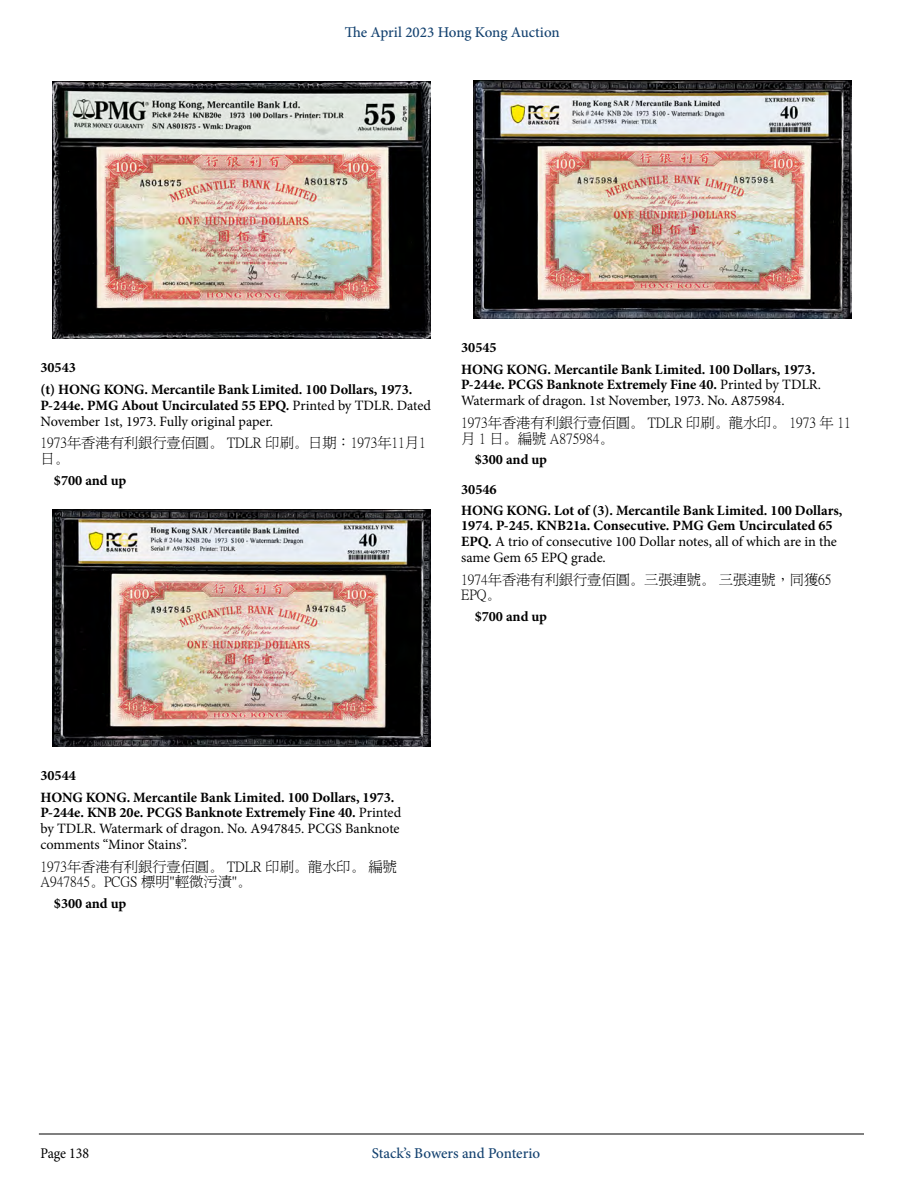
<style>
.page{position:relative;width:918px;height:1188px;background:#fff}
.page>*{position:absolute;margin:0;border:0;box-sizing:border-box;transform-origin:0 0}
.t1{font:500 15px "Minion Pro";letter-spacing:-.005em;color:#144270}
.t2{font:condensed 15px "Minion Pro";color:#000}
.Body_Regular{font:700 14.25px/15.8px "Minion Pro";letter-spacing:-.005em;color:#000}
.Body_Regular_Transla{font:14.25px/15.8px "P Ming Li U";letter-spacing:-.005em;color:#000}
.Est_Range_Regular{font:700 14.25px "Minion Pro";letter-spacing:-.005em;color:#000}
.Country{font:700 14.25px "Minion Pro";letter-spacing:-.005em;color:#000}
.Lot_Number_Internet{font:700 14.25px "Minion Pro";letter-spacing:-.005em;color:#000}
.s1{font-weight:400}
</style>
<div class="page">
<hr style="left:39px;top:1134px;width:825px;height:1px;background:#000">
<img style="left:53px;top:81px;width:378px;height:258px">
<img style="left:53px;top:509px;width:378px;height:238px">
<img style="left:474px;top:81px;width:378px;height:238px">
<p class="t1" style="left:345px;top:22px;width:217px">The April 2023 Hong Kong Auction</p>
<p class="Country" style="left:40px;top:358px;width:37px">30543</p>
<p class="Body_Regular" style="left:40px;top:381px;width:392px">(t) HONG KONG. Mercantile Bank Limited. 100 Dollars, 1973.<br>P-244e. PMG About Uncirculated 55 EPQ. <span class="s1">Printed by TDLR. Dated<br>November 1st, 1973. Fully original paper.</span></p>
<p class="Body_Regular_Transla" style="left:40px;top:435px;width:387px">1973年香港有利銀行壹佰圓。 TDLR 印刷。日期：1973年11月1日。</p>
<p class="Est_Range_Regular" style="left:54px;top:470px;width:74px">$700 and up</p>
<p class="Country" style="left:461px;top:337px;width:37px">30545</p>
<p class="Body_Regular" style="left:461px;top:361px;width:361px">HONG KONG. Mercantile Bank Limited. 100 Dollars, 1973.<br>P-244e. PCGS Banknote Extremely Fine 40. <span class="s1">Printed by TDLR.<br>Watermark of dragon. 1st November, 1973. No. A875984.</span></p>
<p class="Body_Regular_Transla" style="left:461px;top:415px;width:391px">1973年香港有利銀行壹佰圓。 TDLR 印刷。龍水印。 1973 年 11月 1 日。編號 A875984。</p>
<p class="Est_Range_Regular" style="left:475px;top:450px;width:74px">$300 and up</p>
<p class="Lot_Number_Internet" style="left:461px;top:479px;width:37px">30546</p>
<p class="Body_Regular" style="left:461px;top:503px;width:383px">HONG KONG. Lot of (3). Mercantile Bank Limited. 100 Dollars, 1974. P-245. KNB21a. Consecutive. PMG Gem Uncirculated 65<br>EPQ. <span class="s1">A trio of consecutive 100 Dollar notes, all of which are in the same Gem 65 EPQ grade.</span></p>
<p class="Body_Regular_Transla" style="left:461px;top:571px;width:372px">1974年香港有利銀行壹佰圓。三張連號。 三張連號，同獲65<br>EPQ。</p>
<p class="Est_Range_Regular" style="left:475px;top:606px;width:74px">$700 and up</p>
<p class="Country" style="left:40px;top:765px;width:37px">30544</p>
<p class="Body_Regular" style="left:40px;top:789px;width:362px">HONG KONG. Mercantile Bank Limited. 100 Dollars, 1973.<br>P-244e. KNB 20e. PCGS Banknote Extremely Fine 40. <span class="s1">Printed by TDLR. Watermark of dragon. No. A947845. PCGS Banknote comments “Minor Stains”.</span></p>
<p class="Body_Regular_Transla" style="left:40px;top:858px;width:358px">1973年香港有利銀行壹佰圓。 TDLR 印刷。龍水印。 編號<br>A947845。PCGS 標明"輕微污漬"。</p>
<p class="Est_Range_Regular" style="left:54px;top:894px;width:74px">$300 and up</p>
<p class="t2" style="left:40px;top:1143px;width:50px">Page 138</p>
<p class="t1" style="left:372px;top:1143px;width:170px">Stack’s Bowers and Ponterio</p>
</div>
